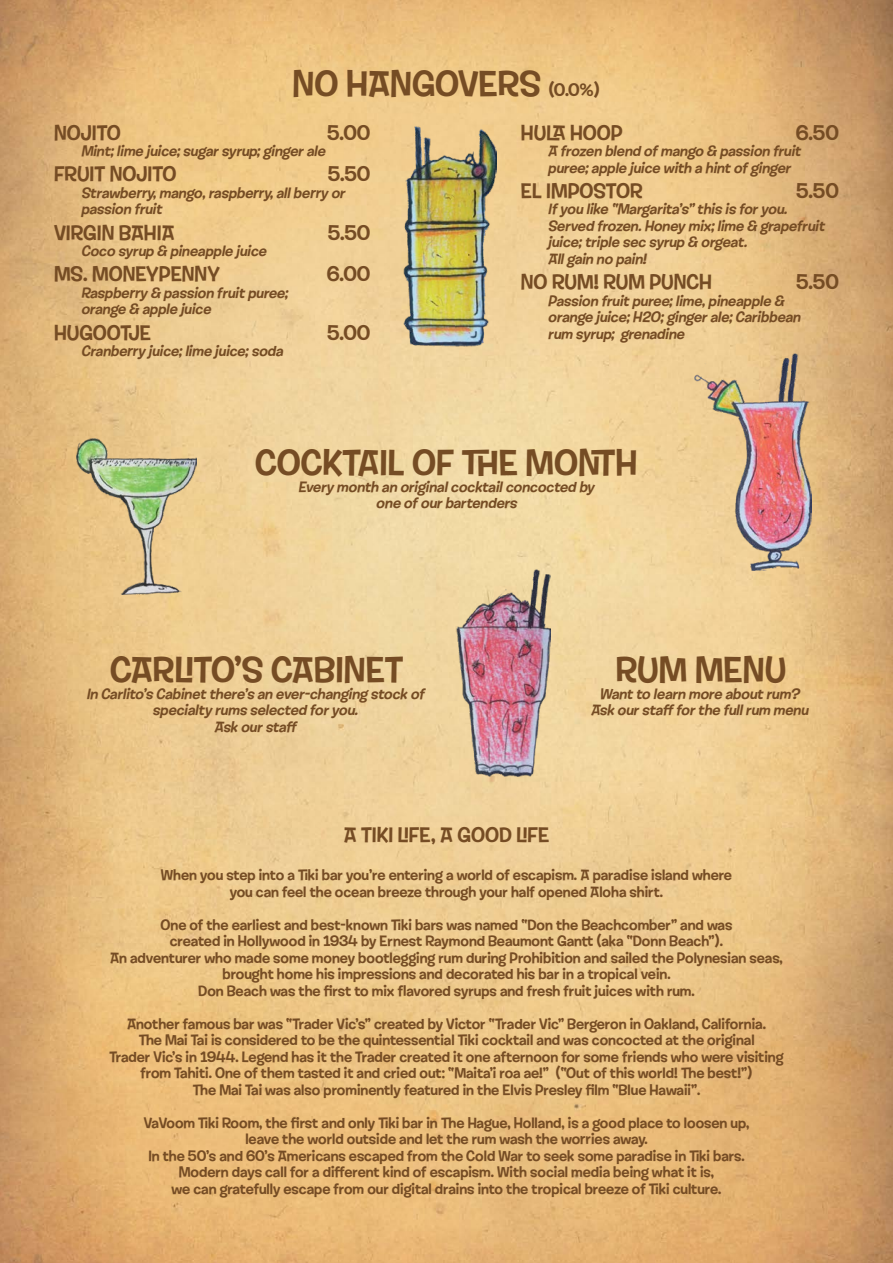
<style>
.page{position:relative;width:893px;height:1263px;background:#fff}
.page>*{position:absolute;margin:0;border:0;box-sizing:border-box;transform-origin:0 0}
.t1{font:36px "Shag Expert Lounge";color:#754c24}
.t2{font:21px "Shag Expert Lounge";color:#754c24}
.t3{font:15px/16.5px "Shag Expert Lounge";color:#754c24;text-align:center}
.t4{font:italic 15px/16.5px "Shag Expert Lounge";color:#754c24}
.s1{font-size:18px}
</style>
<div class="page">
<img style="left:0;top:0;width:893px;height:1263px">
<img style="left:398px;top:127px;width:98px;height:222px">
<img style="left:77px;top:438px;width:119px;height:157px">
<img style="left:457px;top:570px;width:94px;height:206px">
<img style="left:694px;top:354px;width:117px;height:217px">
<h1 class="t1" style="left:293px;top:63px;width:309px">NO HANGOVERS <span class="s1">(0.0%)</span></h1>
<h2 class="t2" style="left:54px;top:121px;width:68px">NOJITO</h2>
<h2 class="t2" style="left:327px;top:121px;width:45px">5.00</h2>
<p class="t4" style="left:81px;top:143px;width:249px">Mint;lime juice;sugarsyrup;gingerale</p>
<h2 class="t2" style="left:54px;top:162px;width:124px">FRUIT NOJITO</h2>
<h2 class="t2" style="left:328px;top:162px;width:44px">5.50</h2>
<p class="t4" style="left:81px;top:185px;width:268px">Strawberry,mango,raspberry,allberry or passion fruit</p>
<h2 class="t2" style="left:54px;top:221px;width:122px">VIRGIN BAHIA</h2>
<h2 class="t2" style="left:328px;top:221px;width:44px">5.50</h2>
<p class="t4" style="left:81px;top:243px;width:190px">Coco syrup &amp; pineapple juice</p>
<h2 class="t2" style="left:54px;top:262px;width:167px">MS. MONEYPENNY</h2>
<h2 class="t2" style="left:327px;top:262px;width:45px">6.00</h2>
<p class="t4" style="left:81px;top:285px;width:211px">Raspberry &amp; passion fruit puree; orange &amp; apple juice</p>
<h2 class="t2" style="left:54px;top:321px;width:99px">HUGOOTJE</h2>
<h2 class="t2" style="left:327px;top:321px;width:45px">5.00</h2>
<p class="t4" style="left:81px;top:343px;width:207px">Cranberry juice;lime juice;soda</p>
<h2 class="t2" style="left:521px;top:121px;width:103px">HULA HOOP</h2>
<h2 class="t2" style="left:796px;top:121px;width:45px">6.50</h2>
<p class="t4" style="left:548px;top:143px;width:257px">A frozen blend ofmango &amp; passion fruit puree;apple juice with a hint ofginger</p>
<h2 class="t2" style="left:521px;top:179px;width:123px">EL IMPOSTOR</h2>
<h2 class="t2" style="left:796px;top:179px;width:44px">5.50</h2>
<p class="t4" style="left:548px;top:201px;width:281px">Ifyou like “Margarita’s” this is foryou.<br>Served frozen.Honey mix;lime &amp; grapefruit juice;triple sec syrup &amp; orgeat.<br>Allgain no pain!</p>
<h2 class="t2" style="left:521px;top:270px;width:193px">NO RUM! RUM PUNCH</h2>
<h2 class="t2" style="left:796px;top:270px;width:44px">5.50</h2>
<p class="t4" style="left:548px;top:293px;width:257px">Passion fruit puree;lime,pineapple &amp; orange juice;H2O;gingerale;Caribbean rum syrup; grenadine</p>
<h1 class="t1" style="left:255px;top:443px;width:384px">COCKTAIL OF THE MONTH</h1>
<p class="t4" style="left:298px;top:478px;width:297px;text-align:center">Every month an originalcocktailconcocted by one ofourbartenders</p>
<h1 class="t1" style="left:110px;top:650px;width:295px">CARLITO’S CABINET</h1>
<p class="t4" style="left:86px;top:685px;width:342px;text-align:center">In Carlito’s Cabinet there’s an ever-changing stock of specialty rums selected foryou.<br>Ask ourstaff</p>
<h1 class="t1" style="left:616px;top:650px;width:172px">RUM MENU</h1>
<p class="t4" style="left:591px;top:685px;width:222px;text-align:center">Want to learn more about rum?<br>Ask ourstaff forthe fullrum menu</p>
<h2 class="t2" style="left:344px;top:823px;width:207px">A TIKI LIFE, A GOOD LIFE</h2>
<p class="t3" style="left:161px;top:867px;width:573px">When you step into a Tiki bar you’re entering a world of escapism. A paradise island where you can feel the ocean breeze through your half opened Aloha shirt.</p>
<p class="t3" style="left:110px;top:916px;width:674px">One of the earliest and best-known Tiki bars was named “Don the Beachcomber” and was<br>created in Hollywood in 1934 by Ernest Raymond Beaumont Gantt (aka “Donn Beach”).<br>An adventurer who made some money bootlegging rum during Prohibition and sailed the Polynesian seas, brought home his impressions and decorated his bar in a tropical vein.<br>Don Beach was the first to mix flavored syrups and fresh fruit juices with rum.</p>
<p class="t3" style="left:109px;top:1015px;width:676px">Another famous bar was “Trader Vic’s” created by Victor “Trader Vic” Bergeron in Oakland, California.<br>The Mai Tai is considered to be the quintessential Tiki cocktail and was concocted at the original<br>Trader Vic’s in 1944. Legend has it the Trader created it one afternoon for some friends who were visiting from Tahiti. One of them tasted it and cried out: “Maita’i roa ae!” (“Out of this world! The best!”)<br>The Mai Tai was also prominently featured in the Elvis Presley film “Blue Hawaii”.</p>
<p class="t3" style="left:144px;top:1114px;width:607px">VaVoom Tiki Room, the first and only Tiki bar in The Hague, Holland, is a good place to loosen up, leave the world outside and let the rum wash the worries away.<br>In the 50’s and 60’s Americans escaped from the Cold War to seek some paradise in Tiki bars.<br>Modern days call for a different kind of escapism. With social media being what it is,<br>we can gratefully escape from our digital drains into the tropical breeze of Tiki culture.</p>
</div>
